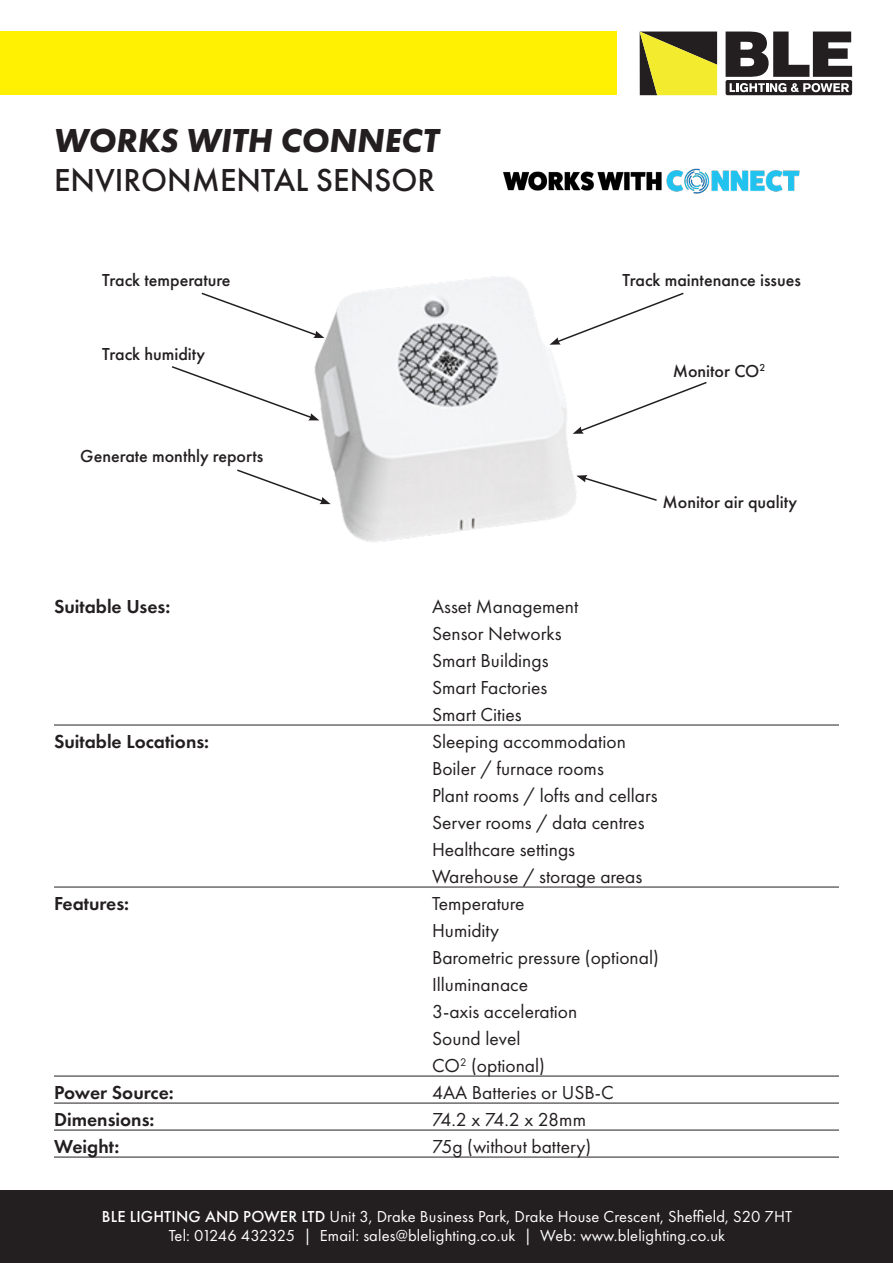
<style>
.page{position:relative;width:893px;height:1263px;background:#fff}
.page>*{position:absolute;margin:0;border:0;box-sizing:border-box;transform-origin:0 0}
.t1{font:italic 700 34.5px "Futura PT";color:#231f20}
.t2{font:500 33px "Futura PT";color:#231f20}
.Specifictaions{font:19.5px/27px "Futura PT";color:#231f20}
.Specifictaions-2{font:600 19.5px "Futura PT";color:#231f20}
.t3{font:500 18px "Futura PT";color:#231f20}
.t4{font:16.5px/19.8px "Futura PT";letter-spacing:.01em;color:#fff;text-align:center}
.s1{font-weight:500}
</style>
<div class="page">
<div style="left:0;top:1190px;width:893px;height:73px;background:#231f20"></div>
<div style="left:0;top:32px;width:617px;height:63px;background:#fff101"></div>
<svg style="left:640px;top:32px;width:77px;height:63px;background:#a7a129"></svg>
<svg style="left:726px;top:32px;width:126px;height:45px"></svg>
<div style="left:726px;top:80px;width:126px;height:15px;background:#231f20;border-radius:2px"></div>
<svg style="left:730px;top:83px;width:119px;height:9px"></svg>
<hr style="left:54px;top:725px;width:785px;height:1px;background:#231f20">
<hr style="left:54px;top:887px;width:785px;height:1px;background:#231f20">
<hr style="left:54px;top:1076px;width:785px;height:1px;background:#231f20">
<hr style="left:54px;top:1103px;width:785px;height:1px;background:#231f20">
<hr style="left:54px;top:1130px;width:785px;height:1px;background:#231f20">
<hr style="left:54px;top:1157px;width:785px;height:1px;background:#231f20">
<img style="left:504px;top:168px;width:296px;height:26px">
<img style="left:310px;top:276px;width:266px;height:266px">
<svg style="left:550px;top:291px;width:134px;height:54px"></svg>
<svg style="left:573px;top:381px;width:134px;height:53px"></svg>
<svg style="left:576px;top:475px;width:81px;height:26px"></svg>
<svg style="left:201px;top:291px;width:123px;height:47px"></svg>
<svg style="left:171px;top:365px;width:148px;height:55px"></svg>
<svg style="left:237px;top:468px;width:94px;height:36px"></svg>
<p class="t1" style="left:54px;top:119px;width:387px">WORKS WITH CONNECT</p>
<p class="t2" style="left:54px;top:161px;width:383px">ENVIRONMENTAL SENSOR</p>
<p class="t3" style="left:102px;top:269px;width:130px">Track temperature</p>
<p class="t3" style="left:102px;top:343px;width:105px">Track humidity</p>
<p class="t3" style="left:80px;top:445px;width:185px">Generate monthly reports</p>
<p class="t3" style="left:622px;top:269px;width:180px">Track maintenance issues</p>
<p class="t3" style="left:673px;top:360px;width:94px">Monitor CO<sup>2</sup></p>
<p class="t3" style="left:663px;top:491px;width:136px">Monitor air quality</p>
<p class="Specifictaions-2" style="left:54px;top:595px;width:118px">Suitable Uses:</p>
<p class="Specifictaions" style="left:432px;top:593px;width:148px">Asset Management<br>Sensor Networks<br>Smart Buildings<br>Smart Factories<br>Smart Cities</p>
<p class="Specifictaions-2" style="left:54px;top:730px;width:157px">Suitable Locations:</p>
<p class="Specifictaions" style="left:432px;top:728px;width:227px">Sleeping accommodation<br>Boiler / furnace rooms<br>Plant rooms / lofts and cellars<br>Server rooms / data centres<br>Healthcare settings<br>Warehouse / storage areas</p>
<p class="Specifictaions-2" style="left:54px;top:892px;width:77px">Features:</p>
<p class="Specifictaions" style="left:432px;top:890px;width:228px">Temperature<br>Humidity<br>Barometric pressure (optional)<br>Illuminanace<br>3-axis acceleration<br>Sound level<br>CO<sup>2</sup> (optional)</p>
<p class="Specifictaions-2" style="left:54px;top:1081px;width:121px">Power Source:</p>
<p class="Specifictaions" style="left:432px;top:1079px;width:183px">4AA Batteries or USB-C</p>
<p class="Specifictaions-2" style="left:54px;top:1108px;width:102px">Dimensions:</p>
<p class="Specifictaions" style="left:432px;top:1106px;width:155px">74.2 x 74.2 x 28mm</p>
<p class="Specifictaions-2" style="left:54px;top:1135px;width:67px">Weight:</p>
<p class="Specifictaions" style="left:432px;top:1133px;width:161px">75g (without battery)</p>
<p class="t4" style="left:102px;top:1206px;width:692px"><span class="s1">BLE LIGHTING AND POWER LTD</span> Unit 3, Drake Business Park, Drake House Crescent, Sheffield, S20 7HT<br>Tel: 01246 432325 | Email: sales@blelighting.co.uk | Web: www.blelighting.co.uk</p>
</div>
